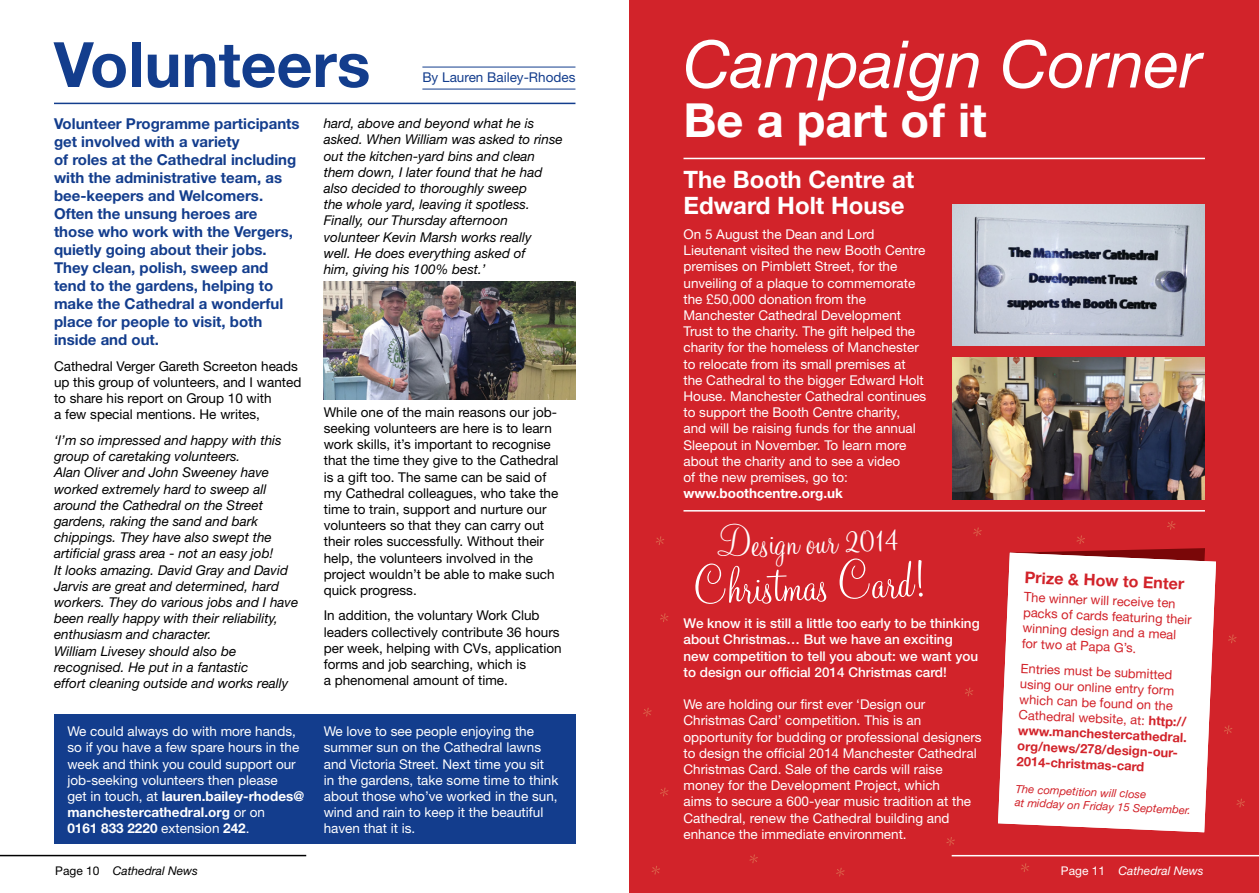
<style>
.page{position:relative;width:1259px;height:893px;background:#fff}
.page>*{position:absolute;margin:0;border:0;box-sizing:border-box;transform-origin:0 0}
.t1{font:italic 65.55px "Helvetica Neue";color:#fff}
.t2{font:700 62.55px "Helvetica Neue";color:#133d8d}
.t3{font:57.9px "Monterey BT";color:#fff}
.t4{font:700 47.1px "Helvetica Neue";color:#fff}
.t5{font:46.35px "Monterey BT";color:#fff}
.t6{font:700 24px/25.8px "Helvetica Neue";color:#fff}
.t7{font:700 16.2px "Helvetica Neue";color:#d2232a}
.t8{font:700 15px/18px "Helvetica Neue";color:#133d8d}
.t9{font:13.5px/16.2px "Helvetica Neue";color:#fff}
.t10{font:italic 13.5px/16.2px "Helvetica Neue";color:#000}
.t11{font:13.5px/16.2px "Helvetica Neue";color:#000}
.t12{font:500 13.5px/16.2px "Helvetica Neue";color:#fff}
.t13{font:700 13.5px "Helvetica Neue";color:#fff}
.t14{font:13.5px "Helvetica Neue";color:#133d8d}
.t15{font:12.9px/15.5px "Helvetica Neue";color:#d2232a}
.t16{font:italic 12px "Helvetica Neue";color:#000}
.t17{font:italic 12px "Helvetica Neue";color:#fff}
.t18{font:italic 11.25px/13.6px "Helvetica Neue";color:#d2232a}
.s1{font-weight:700}
.s2{font-style:normal}
</style>
<div class="page">
<div style="left:629px;top:0;width:630px;height:893px;background:#d2232a"></div>
<svg style="left:998px;top:553px;width:218px;height:279px;background:#faeded"></svg>
<div style="left:54px;top:714px;width:521px;height:130px;background:#133d8d"></div>
<svg style="left:643px;top:708px;width:8px;height:9px"></svg>
<svg style="left:973px;top:527px;width:8px;height:9px"></svg>
<svg style="left:1076px;top:535px;width:9px;height:9px"></svg>
<svg style="left:1167px;top:521px;width:8px;height:9px"></svg>
<svg style="left:1228px;top:634px;width:8px;height:9px"></svg>
<svg style="left:1224px;top:725px;width:8px;height:9px"></svg>
<svg style="left:1236px;top:798px;width:9px;height:9px"></svg>
<svg style="left:1021px;top:863px;width:8px;height:9px"></svg>
<svg style="left:946px;top:837px;width:9px;height:9px"></svg>
<svg style="left:836px;top:868px;width:8px;height:8px"></svg>
<svg style="left:749px;top:854px;width:9px;height:9px"></svg>
<svg style="left:651px;top:866px;width:9px;height:9px"></svg>
<svg style="left:660px;top:788px;width:8px;height:8px"></svg>
<svg style="left:660px;top:613px;width:8px;height:9px"></svg>
<svg style="left:656px;top:536px;width:8px;height:9px"></svg>
<svg style="left:965px;top:687px;width:8px;height:9px"></svg>
<hr style="left:54px;top:103px;width:521px;height:1px;background:#133d8d">
<hr style="left:683px;top:158px;width:522px;height:1px;background:#fff">
<hr style="left:683px;top:510px;width:522px;height:2px;background:#fff">
<img style="left:323px;top:281px;width:252px;height:118px">
<img style="left:952px;top:204px;width:253px;height:142px">
<img style="left:952px;top:358px;width:253px;height:142px">
<hr style="left:422px;top:67px;width:153px;height:1px;background:#133d8d">
<hr style="left:422px;top:89px;width:153px;height:1px;background:#133d8d">
<hr style="left:951px;top:855px;width:308px;height:1px;background:#fff">
<hr style="left:0;top:855px;width:306px;height:1px;background:#000">
<h2 class="t2" style="left:54px;top:26px;width:318px">Volunteers</h2>
<p class="t8" style="left:54px;top:114px;width:247px">Volunteer Programme participants get involved with a variety<br>of roles at the Cathedral including with the administrative team, as bee-keepers and Welcomers.<br>Often the unsung heroes are those who work with the Vergers, quietly going about their jobs.<br>They clean, polish, sweep and tend to the gardens, helping to make the Cathedral a wonderful place for people to visit, both inside and out.</p>
<p class="t11" style="left:54px;top:358px;width:249px">Cathedral Verger Gareth Screeton heads up this group of volunteers, and I wanted to share his report on Group 10 with<br>a few special mentions. He writes,</p>
<p class="t10" style="left:54px;top:432px;width:246px">‘I’m so impressed and happy with this group of caretaking volunteers.<br>Alan Oliver and John Sweeney have worked extremely hard to sweep all around the Cathedral on the Street gardens, raking the sand and bark chippings. They have also swept the artificial grass area - not an easy job!<br>It looks amazing. David Gray and David Jarvis are great and determined, hard workers. They do various jobs and I have been really happy with their reliability, enthusiasm and character.<br>William Livesey should also be recognised. He put in a fantastic<br>effort cleaning outside and works really</p>
<p class="t14" style="left:422px;top:69px;width:155px">By Lauren Bailey-Rhodes</p>
<p class="t10" style="left:324px;top:115px;width:241px">hard, above and beyond what he is asked. When William was asked to rinse out the kitchen-yard bins and clean them down, I later found that he had also decided to thoroughly sweep<br>the whole yard, leaving it spotless.<br>Finally, our Thursday afternoon volunteer Kevin Marsh works really<br>well. He does everything asked of<br>him, giving his 100% best.’</p>
<p class="t11" style="left:324px;top:404px;width:236px">While one of the main reasons our job&shy;seeking volunteers are here is to learn work skills, it’s important to recognise that the time they give to the Cathedral is a gift too. The same can be said of my Cathedral colleagues, who take the time to train, support and nurture our volunteers so that they can carry out their roles successfully. Without their help, the volunteers involved in the project wouldn’t be able to make such quick progress.</p>
<p class="t11" style="left:324px;top:607px;width:239px">In addition, the voluntary Work Club leaders collectively contribute 36 hours per week, helping with CVs, application forms and job searching, which is<br>a phenomenal amount of time.</p>
<p class="t9" style="left:67px;top:723px;width:238px">We could always do with more hands, so if you have a few spare hours in the week and think you could support our job-seeking volunteers then please<br>get in touch, at <span class="s1">lauren.bailey-rhodes@ manchestercathedral.org</span> or on<br><span class="s1">0161 833 2220</span> extension <span class="s1">242</span>.</p>
<p class="t9" style="left:324px;top:723px;width:236px">We love to see people enjoying the summer sun on the Cathedral lawns and Victoria Street. Next time you sit<br>in the gardens, take some time to think about those who’ve worked in the sun, wind and rain to keep it the beautiful haven that it is.</p>
<h1 class="t1" style="left:683px;top:25px;width:519px">Campaign Corner</h1>
<h3 class="t4" style="left:683px;top:91px;width:305px">Be a part of it</h3>
<h3 class="t6" style="left:683px;top:166px;width:232px">The Booth Centre at<br>Edward Holt House</h3>
<p class="t9" style="left:683px;top:226px;width:244px">On 5 August the Dean and Lord Lieutenant visited the new Booth Centre premises on Pimblett Street, for the unveiling of a plaque to commemorate the £50,000 donation from the Manchester Cathedral Development Trust to the charity. The gift helped the charity for the homeless of Manchester to relocate from its small premises at the Cathedral to the bigger Edward Holt House. Manchester Cathedral continues to support the Booth Centre charity,<br>and will be raising funds for the annual Sleepout in November. To learn more about the charity and to see a video<br>of the new premises, go to:</p>
<p class="t13" style="left:683px;top:485px;width:161px">www.boothcentre.org.uk</p>
<h3 class="t5" style="left:718px;top:515px;width:181px;rotate:-2deg">Design our 2014</h3>
<h3 class="t3" style="left:692px;top:553px;width:235px;rotate:-2deg">Christmas Card!</h3>
<p class="t12" style="left:683px;top:615px;width:298px">We know it is still a little too early to be thinking about Christmas… But we have an exciting new competition to tell you about: we want you to design our official 2014 Christmas card!</p>
<p class="t9" style="left:683px;top:696px;width:300px">We are holding our first ever ‘Design our Christmas Card’ competition. This is an opportunity for budding or professional designers to design the official 2014 Manchester Cathedral Christmas Card. Sale of the cards will raise money for the Development Project, which<br>aims to secure a 600-year music tradition at the Cathedral, renew the Cathedral building and enhance the immediate environment.</p>
<p class="t7" style="left:1025px;top:566px;width:161px;rotate:3deg">Prize &amp; How to Enter</p>
<p class="t15" style="left:1024px;top:588px;width:170px;rotate:3deg">The winner will receive ten packs of cards featuring their winning design and a meal for two at Papa G’s.</p>
<p class="t15" style="left:1021px;top:660px;width:171px;rotate:3deg">Entries must be submitted using our online entry form which can be found on the<br>Cathedral website, at: <span class="s1">http:// www.manchestercathedral. org/news/278/design-our-<br>2014-christmas-card</span></p>
<p class="t18" style="left:1015px;top:782px;width:178px;rotate:2deg">The competition will close<br>at midday on Friday 15 September.</p>
<p class="t16" style="left:55px;top:863px;width:144px"><span class="s2">Page 10</span> Cathedral News</p>
<p class="t17" style="left:1061px;top:863px;width:144px"><span class="s2">Page 11</span> Cathedral News</p>
</div>
